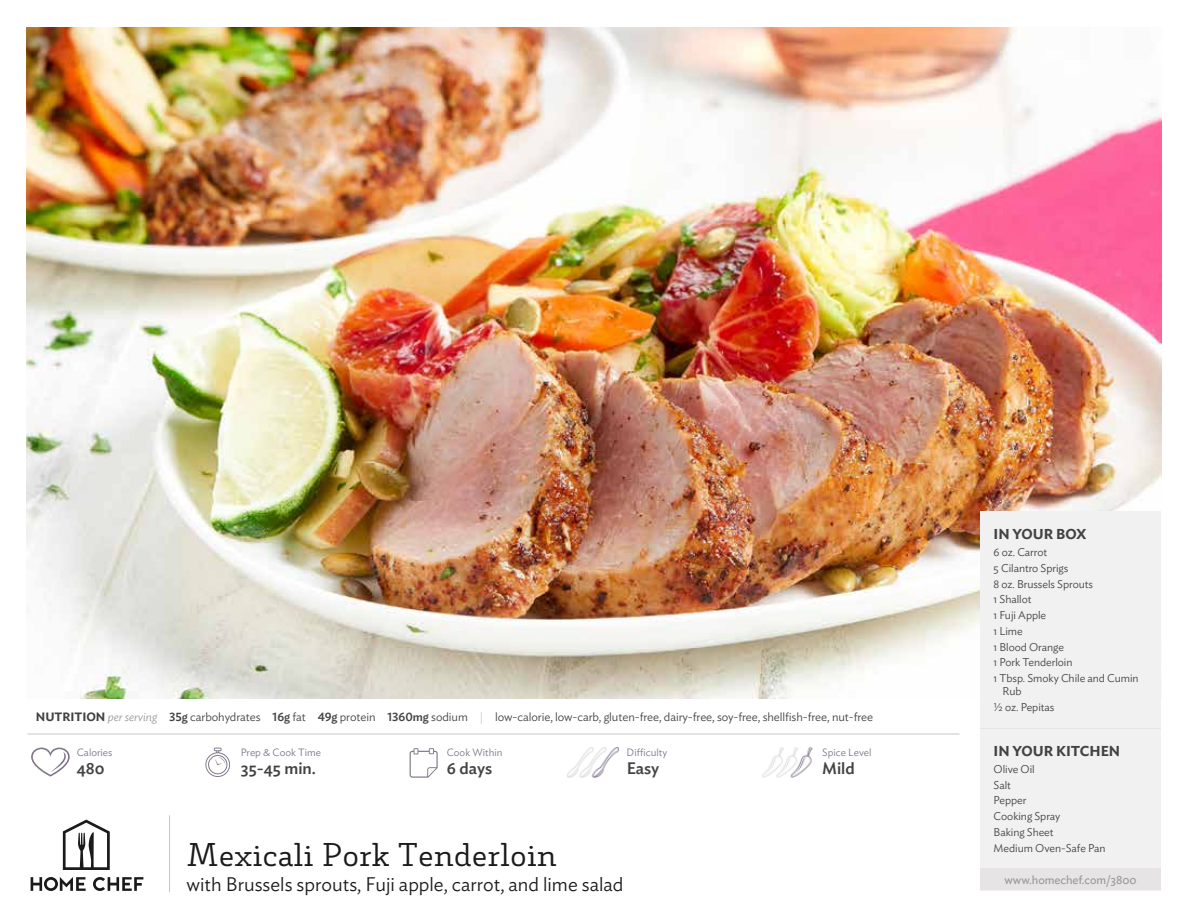
<style>
.page{position:relative;width:1188px;height:918px;background:#fff}
.page>*{position:absolute;margin:0;border:0;box-sizing:border-box;transform-origin:0 0}
.t1{font:31.5px "Decour";color:#1a1a1a}
.t2{font:300 19.5px "Ideal Sans";color:#1a1a1a}
.t3{font:500 16.5px "Ideal Sans";color:#414241}
.t4{font:600 14.25px "Ideal Sans";letter-spacing:-.005em;color:#414241}
.t5{font:300 12px "Ideal Sans";letter-spacing:-.005em;color:#414241}
.t6{font:12px "Ideal Sans";letter-spacing:-.005em;color:#9a9a9a}
.t7{font:300 11.25px/15.8px "Ideal Sans";letter-spacing:-.005em;color:#414241}
.t8{font:300 10.5px "Ideal Sans";color:#7e7589}
.s1{font-weight:600}
.s2{font-style:italic;color:#9a9a9a}
.s3{font-weight:500}
.s4{color:#c7c6c5}
</style>
<div class="page">
<img style="left:27px;top:27px;width:1134px;height:671px">
<svg style="left:31px;top:877px;width:112px;height:14px"></svg>
<svg style="left:63px;top:820px;width:47px;height:50px"></svg>
<hr style="left:169px;top:816px;width:1px;height:76px;background:#c7c6c5">
<img style="left:567px;top:748px;width:52px;height:30px">
<img style="left:762px;top:748px;width:51px;height:30px">
<div style="left:980px;top:511px;width:181px;height:379px;background:#f1f1f1"></div>
<hr style="left:980px;top:728px;width:181px;height:1px;background:#e6e4e4">
<div style="left:980px;top:869px;width:181px;height:21px;background:#e6e4e4"></div>
<hr style="left:28px;top:734px;width:931px;height:1px;background:#c7c6c5">
<svg style="left:31px;top:748px;width:39px;height:29px"></svg>
<svg style="left:205px;top:748px;width:25px;height:29px"></svg>
<svg style="left:410px;top:748px;width:28px;height:30px"></svg>
<p class="t5" style="left:36px;top:708px;width:839px"><span class="s1">NUTRITION</span> <span class="s2">per serving</span> <span class="s3">35g</span> carbohydrates <span class="s3">16g</span> fat <span class="s3">49g</span> protein <span class="s3">1360mg</span> sodium <span class="s4">|</span> low-calorie, low-carb, gluten-free, dairy-free, soy-free, shellfish-free, nut-free</p>
<p class="t8" style="left:77px;top:744px;width:37px">Calories</p>
<p class="t8" style="left:241px;top:744px;width:82px">Prep &amp; Cook Time</p>
<p class="t8" style="left:447px;top:744px;width:57px">Cook Within</p>
<p class="t8" style="left:627px;top:744px;width:42px">Difficulty</p>
<p class="t8" style="left:822px;top:744px;width:51px">Spice Level</p>
<h3 class="t3" style="left:77px;top:756px;width:29px">480</h3>
<h3 class="t3" style="left:241px;top:756px;width:77px">35-45 min.</h3>
<h3 class="t3" style="left:447px;top:756px;width:47px">6 days</h3>
<h3 class="t3" style="left:627px;top:756px;width:34px">Easy</h3>
<h3 class="t3" style="left:822px;top:756px;width:34px">Mild</h3>
<h1 class="t1" style="left:187px;top:835px;width:372px">Mexicali Pork Tenderloin</h1>
<h2 class="t2" style="left:187px;top:869px;width:438px">with Brussels sprouts, Fuji apple, carrot, and lime salad</h2>
<p class="t4" style="left:994px;top:523px;width:95px">IN YOUR BOX</p>
<p class="t7" style="left:994px;top:543px;width:147px">6 oz. Carrot<br>5 Cilantro Sprigs<br>8 oz. Brussels Sprouts<br>1 Shallot<br>1 Fuji Apple<br>1 Lime<br>1 Blood Orange<br>1 Pork Tenderloin<br>1 Tbsp. Smoky Chile and Cumin</p>
<p class="t7" style="left:994px;top:682px;width:62px;text-indent:9px">Rub<br>½ oz. Pepitas</p>
<p class="t4" style="left:994px;top:739px;width:128px">IN YOUR KITCHEN</p>
<p class="t7" style="left:994px;top:760px;width:113px">Olive Oil<br>Salt<br>Pepper<br>Cooking Spray<br>Baking Sheet<br>Medium Oven-Safe Pan</p>
<p class="t6" style="left:1005px;top:871px;width:133px">www.homechef.com/3800</p>
</div>
